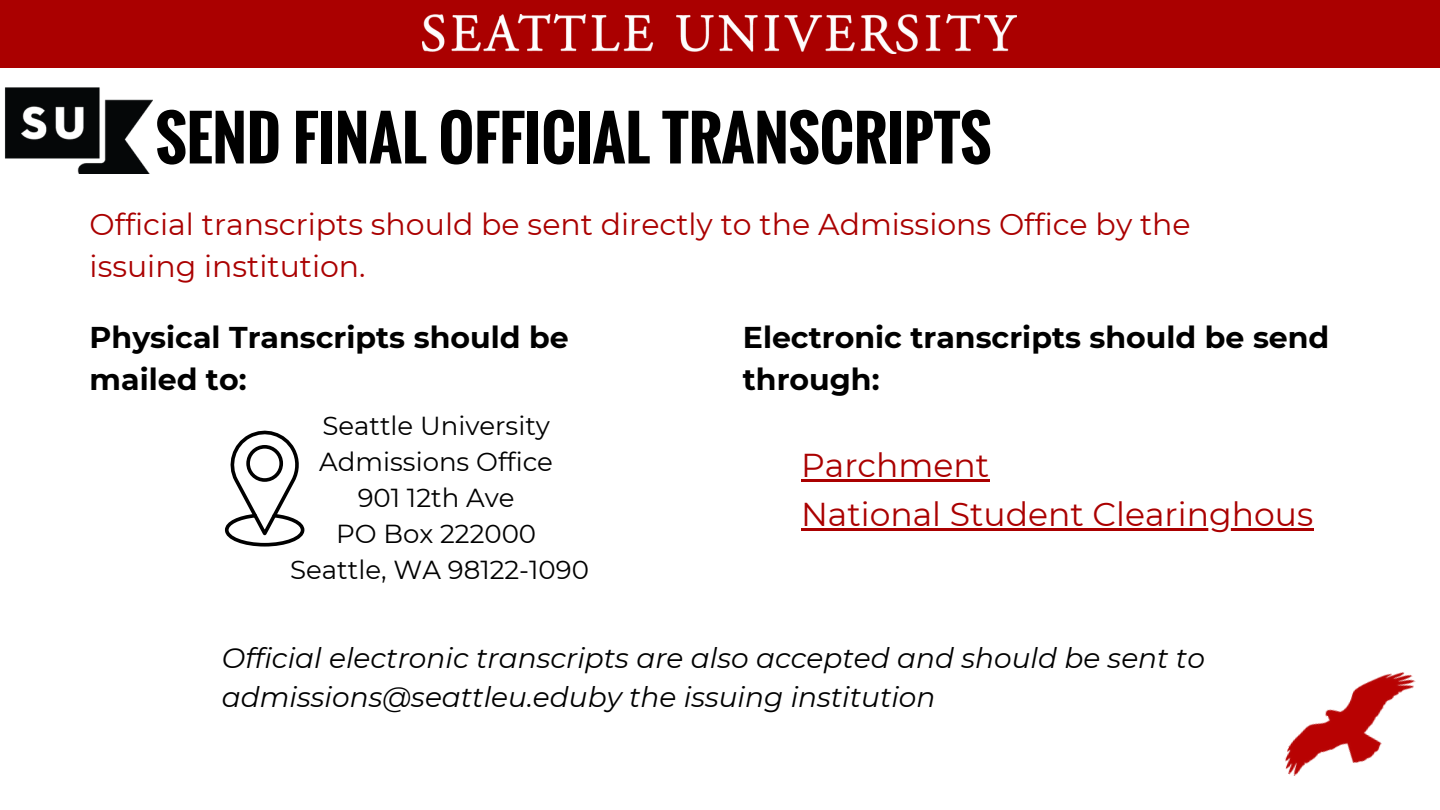
<style>
.page{position:relative;width:1440px;height:810px;background:#fff}
.page>*{position:absolute;margin:0;border:0;box-sizing:border-box;transform-origin:0 0}
.t1{font:700 60px "Oswald";color:#000}
.t2{font:33px "Montserrat";color:#a00}
.t3{font:30px/42px "Montserrat";color:#a00}
.t4{font:700 30px/42px "Montserrat";color:#000}
.t5{font:italic 28px/39px "Montserrat";color:#000}
.t6{font:26px "Montserrat";color:#000}
</style>
<div class="page">
<div style="left:0;top:0;width:1440px;height:68px;background:#a00"></div>
<img style="left:423px;top:14px;width:594px;height:40px">
<img style="left:4px;top:87px;width:148px;height:86px">
<svg style="left:225px;top:430px;width:79px;height:117px"></svg>
<hr style="left:801px;top:528px;width:512px;height:3px;background:#a00">
<hr style="left:801px;top:479px;width:24px;height:3px;background:#a00">
<hr style="left:825px;top:479px;width:164px;height:3px;background:#a00">
<img style="left:1284px;top:672px;width:132px;height:104px">
<h1 class="t1" style="left:156px;top:92px;width:837px">SEND FINAL OFFICIAL TRANSCRIPTS</h1>
<h3 class="t3" style="left:90px;top:204px;width:1103px">Official transcripts should be sent directly to the Admissions Office by the issuing institution.</h3>
<h2 class="t4" style="left:90px;top:316px;width:481px">Physical Transcripts should be mailed to:</h2>
<p class="t6" style="left:322px;top:410px;width:229px">Seattle University</p>
<p class="t6" style="left:319px;top:446px;width:235px">Admissions Office</p>
<p class="t6" style="left:358px;top:482px;width:158px">901 12th Ave</p>
<p class="t6" style="left:336px;top:518px;width:202px">PO Box 222000</p>
<p class="t6" style="left:290px;top:554px;width:300px">Seattle, WA 98122-1090</p>
<h2 class="t4" style="left:743px;top:316px;width:588px">Electronic transcripts should be send through:</h2>
<h3 class="t2" style="left:801px;top:445px;width:190px">Parchment</h3>
<p class="t2" style="left:801px;top:494px;width:514px">National Student Clearinghous</p>
<h3 class="t5" style="left:222px;top:639px;width:984px">Official electronic transcripts are also accepted and should be sent to admissions@seattleu.eduby the issuing institution</h3>
</div>
